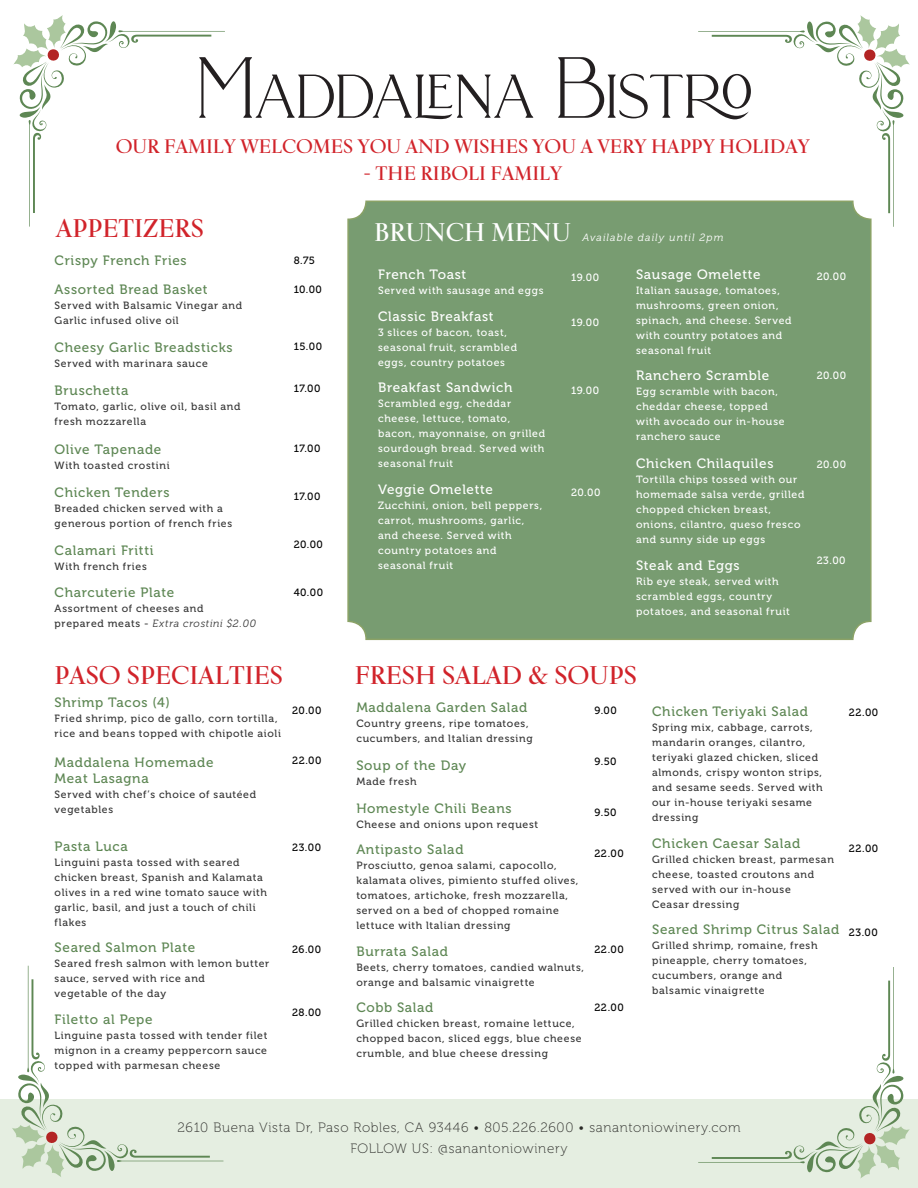
<style>
.page{position:relative;width:918px;height:1188px;background:#fff}
.page>*{position:absolute;margin:0;border:0;box-sizing:border-box;transform-origin:0 0}
.t1{font:90px "Bollent";color:#231f20}
.t2{font:700 25.5px "Kumlien Pro";color:#d1232a}
.t3{font:700 19.5px "Kumlien Pro";color:#d1232a}
.t4{font:13.5px "Museo 500";letter-spacing:.05em;color:#5e8754}
.t5{font:13.5px "Museo 500";letter-spacing:.05em;color:#fff}
.t6{font:13.5px "Museo 100";letter-spacing:.05em;color:#292926}
.t7{font:10.5px/15px "Museo 500";letter-spacing:.065em;color:#363636}
.t8{font:10.5px/15px "Museo 500";letter-spacing:.065em;color:#fff}
.t9{font:10.5px "Museo 500";letter-spacing:.05em;color:#030303}
.t10{font:italic 10.5px "Museo 300";letter-spacing:.065em;color:#363636}
.t11{font:italic 10.5px "Museo 300";letter-spacing:.1em;color:#fff}
.s1{font-family:"Museo 500";font-style:normal}
.s2{font-family:"Kumlien Pro";font-weight:700;font-style:normal;font-size:25.5px}
</style>
<div class="page">
<div style="left:348px;top:201px;width:523px;height:438px;background:#789c71;border-radius:18px"></div>
<div style="left:347px;top:201px;width:525px;height:439px;border:2px solid #738f47;border-radius:18px"></div>
<div style="left:0;top:1099px;width:918px;height:89px;background:#e5eee1"></div>
<svg style="left:12px;top:966px;width:211px;height:211px"></svg>
<svg style="left:13px;top:15px;width:212px;height:212px"></svg>
<svg style="left:698px;top:967px;width:212px;height:212px"></svg>
<svg style="left:698px;top:15px;width:212px;height:212px"></svg>
<p class="t1" style="left:197px;top:41px;width:558px">Maddalena Bistro</p>
<p class="t3" style="left:116px;top:134px;width:696px">OUR FAMILY WELCOMES YOU AND WISHES YOU A VERY HAPPY HOLIDAY</p>
<p class="t3" style="left:363px;top:161px;width:200px">- THE RIBOLI FAMILY</p>
<p class="t2" style="left:56px;top:212px;width:149px">APPETIZERS</p>
<p class="t4" style="left:55px;top:253px;width:134px">Crispy French Fries</p>
<p class="t4" style="left:55px;top:282px;width:155px">Assorted Bread Basket</p>
<p class="t7" style="left:55px;top:298px;width:189px">Served with Balsamic Vinegar and</p>
<p class="t7" style="left:55px;top:313px;width:126px">Garlic infused olive oil</p>
<p class="t4" style="left:55px;top:340px;width:179px">Cheesy Garlic Breadsticks</p>
<p class="t7" style="left:55px;top:356px;width:155px">Served with marinara sauce</p>
<p class="t4" style="left:55px;top:383px;width:76px">Bruschetta</p>
<p class="t7" style="left:55px;top:399px;width:187px">Tomato, garlic, olive oil, basil and</p>
<p class="t7" style="left:55px;top:414px;width:93px">fresh mozzarella</p>
<p class="t4" style="left:55px;top:442px;width:108px">Olive Tapenade</p>
<p class="t7" style="left:55px;top:458px;width:116px">With toasted crostini</p>
<p class="t4" style="left:55px;top:485px;width:116px">Chicken Tenders</p>
<p class="t7" style="left:55px;top:501px;width:170px">Breaded chicken served with a</p>
<p class="t7" style="left:55px;top:516px;width:179px">generous portion of french fries</p>
<p class="t4" style="left:55px;top:543px;width:100px">Calamari Fritti</p>
<p class="t7" style="left:55px;top:559px;width:94px">With french fries</p>
<p class="t4" style="left:55px;top:585px;width:121px">Charcuterie Plate</p>
<p class="t7" style="left:55px;top:601px;width:150px">Assortment of cheeses and</p>
<p class="t10" style="left:55px;top:618px;width:203px"><span class="s1">prepared meats -</span> Extra crostini $2.00</p>
<p class="t9" style="left:294px;top:255px;width:23px">8.75</p>
<p class="t9" style="left:294px;top:284px;width:30px">10.00</p>
<p class="t9" style="left:294px;top:341px;width:30px">15.00</p>
<p class="t9" style="left:294px;top:383px;width:28px">17.00</p>
<p class="t9" style="left:294px;top:443px;width:28px">17.00</p>
<p class="t9" style="left:294px;top:491px;width:28px">17.00</p>
<p class="t9" style="left:294px;top:539px;width:31px">20.00</p>
<p class="t9" style="left:294px;top:587px;width:31px">40.00</p>
<p class="t2" style="left:55px;top:659px;width:230px">PASO SPECIALTIES</p>
<p class="t4" style="left:55px;top:695px;width:117px">Shrimp Tacos (4)</p>
<p class="t7" style="left:55px;top:711px;width:228px">Fried shrimp, pico de gallo, corn tortilla, rice and beans topped with chipotle aioli</p>
<p class="t4" style="left:55px;top:755px;width:160px">Maddalena Homemade</p>
<p class="t4" style="left:55px;top:771px;width:96px">Meat Lasagna</p>
<p class="t7" style="left:55px;top:787px;width:203px">Served with chef’s choice of sautéed vegetables</p>
<p class="t4" style="left:55px;top:839px;width:75px">Pasta Luca</p>
<p class="t7" style="left:55px;top:855px;width:214px">Linguini pasta tossed with seared chicken breast, Spanish and Kalamata olives in a red wine tomato sauce with garlic, basil, and just a touch of chili flakes</p>
<p class="t4" style="left:55px;top:940px;width:142px">Seared Salmon Plate</p>
<p class="t7" style="left:55px;top:956px;width:216px">Seared fresh salmon with lemon butter sauce, served with rice and</p>
<p class="t7" style="left:55px;top:986px;width:113px">vegetable of the day</p>
<p class="t4" style="left:55px;top:1012px;width:99px">Filetto al Pepe</p>
<p class="t7" style="left:55px;top:1028px;width:214px;text-align:justify">Linguine pasta tossed with tender filet mignon in a creamy peppercorn sauce topped with parmesan cheese</p>
<p class="t9" style="left:292px;top:705px;width:31px">20.00</p>
<p class="t9" style="left:292px;top:754px;width:31px">22.00</p>
<p class="t9" style="left:292px;top:841px;width:30px">23.00</p>
<p class="t9" style="left:292px;top:943px;width:31px">26.00</p>
<p class="t9" style="left:292px;top:1006px;width:31px">28.00</p>
<p class="t11" style="left:374px;top:232px;width:351px"><span class="s2">BRUNCH MENU</span> Available daily until 2pm</p>
<p class="t8" style="left:571px;top:270px;width:29px">19.00</p>
<p class="t8" style="left:571px;top:315px;width:29px">19.00</p>
<p class="t5" style="left:636px;top:267px;width:126px">Sausage Omelette</p>
<p class="t8" style="left:636px;top:283px;width:157px">Italian sausage, tomatoes, mushrooms, green onion, spinach, and cheese. Served with country potatoes and seasonal fruit</p>
<p class="t5" style="left:636px;top:368px;width:135px">Ranchero Scramble</p>
<p class="t8" style="left:636px;top:384px;width:150px">Egg scramble with bacon, cheddar cheese, topped with avocado our in-house ranchero sauce</p>
<p class="t5" style="left:636px;top:456px;width:139px">Chicken Chilaquiles</p>
<p class="t8" style="left:636px;top:472px;width:170px">Tortilla chips tossed with our homemade salsa verde, grilled chopped chicken breast, onions, cilantro, queso fresco and sunny side up eggs</p>
<p class="t5" style="left:636px;top:558px;width:105px">Steak and Eggs</p>
<p class="t8" style="left:636px;top:574px;width:155px">Rib eye steak, served with scrambled eggs, country potatoes, and seasonal fruit</p>
<p class="t5" style="left:378px;top:267px;width:90px">French Toast</p>
<p class="t8" style="left:378px;top:283px;width:167px">Served with sausage and eggs</p>
<p class="t5" style="left:378px;top:309px;width:117px">Classic Breakfast</p>
<p class="t8" style="left:378px;top:325px;width:141px">3 slices of bacon, toast, seasonal fruit, scrambled eggs, country potatoes</p>
<p class="t5" style="left:378px;top:380px;width:136px">Breakfast Sandwich</p>
<p class="t8" style="left:378px;top:396px;width:169px">Scrambled egg, cheddar cheese, lettuce, tomato, bacon, mayonnaise, on grilled sourdough bread. Served with seasonal fruit</p>
<p class="t5" style="left:378px;top:482px;width:116px">Veggie Omelette</p>
<p class="t8" style="left:378px;top:498px;width:166px">Zucchini, onion, bell peppers, carrot, mushrooms, garlic, and cheese. Served with country potatoes and seasonal fruit</p>
<p class="t8" style="left:571px;top:383px;width:29px">19.00</p>
<p class="t8" style="left:571px;top:485px;width:31px">20.00</p>
<p class="t8" style="left:817px;top:269px;width:31px">20.00</p>
<p class="t8" style="left:817px;top:368px;width:31px">20.00</p>
<p class="t8" style="left:817px;top:457px;width:31px">20.00</p>
<p class="t8" style="left:817px;top:553px;width:30px">23.00</p>
<p class="t2" style="left:355px;top:659px;width:284px">FRESH SALAD &amp; SOUPS</p>
<p class="t9" style="left:594px;top:705px;width:24px">9.00</p>
<p class="t4" style="left:356px;top:700px;width:172px">Maddalena Garden Salad</p>
<p class="t7" style="left:356px;top:717px;width:178px">Country greens, ripe tomatoes, cucumbers, and ltalian dressing</p>
<p class="t4" style="left:356px;top:758px;width:111px">Soup of the Day</p>
<p class="t7" style="left:356px;top:774px;width:62px">Made fresh</p>
<p class="t4" style="left:356px;top:801px;width:157px">Homestyle Chili Beans</p>
<p class="t7" style="left:356px;top:817px;width:183px">Cheese and onions upon request</p>
<p class="t4" style="left:356px;top:842px;width:109px">Antipasto Salad</p>
<p class="t7" style="left:356px;top:858px;width:202px">Prosciutto, genoa salami, capocollo,</p>
<p class="t7" style="left:356px;top:873px;width:224px">kalamata olives, pimiento stuffed olives, tomatoes, artichoke, fresh mozzarella, served on a bed of chopped romaine lettuce with ltalian dressing</p>
<p class="t4" style="left:356px;top:944px;width:93px">Burrata Salad</p>
<p class="t7" style="left:356px;top:960px;width:229px">Beets, cherry tomatoes, candied walnuts, orange and balsamic vinaigrette</p>
<p class="t4" style="left:356px;top:1000px;width:79px">Cobb Salad</p>
<p class="t7" style="left:356px;top:1016px;width:227px">Grilled chicken breast, romaine lettuce, chopped bacon, sliced eggs, blue cheese crumble, and blue cheese dressing</p>
<p class="t9" style="left:594px;top:756px;width:24px">9.50</p>
<p class="t9" style="left:594px;top:807px;width:24px">9.50</p>
<p class="t9" style="left:594px;top:847px;width:31px">22.00</p>
<p class="t9" style="left:594px;top:943px;width:31px">22.00</p>
<p class="t9" style="left:594px;top:1002px;width:31px">22.00</p>
<p class="t4" style="left:652px;top:704px;width:157px">Chicken Teriyaki Salad</p>
<p class="t7" style="left:652px;top:720px;width:172px">Spring mix, cabbage, carrots, mandarin oranges, cilantro, teriyaki glazed chicken, sliced almonds, crispy wonton strips, and sesame seeds. Served with our in-house teriyaki sesame dressing</p>
<p class="t4" style="left:652px;top:836px;width:150px">Chicken Caesar Salad</p>
<p class="t7" style="left:652px;top:852px;width:183px">Grilled chicken breast, parmesan cheese, toasted croutons and served with our in-house</p>
<p class="t7" style="left:652px;top:897px;width:89px">Ceasar dressing</p>
<p class="t4" style="left:652px;top:922px;width:189px">Seared Shrimp Citrus Salad</p>
<p class="t7" style="left:652px;top:938px;width:167px">Grilled shrimp, romaine, fresh pineapple, cherry tomatoes, cucumbers, orange and</p>
<p class="t7" style="left:652px;top:983px;width:114px">balsamic vinaigrette</p>
<p class="t9" style="left:849px;top:706px;width:31px">22.00</p>
<p class="t9" style="left:849px;top:843px;width:31px">22.00</p>
<p class="t9" style="left:849px;top:927px;width:30px">23.00</p>
<p class="t6" style="left:177px;top:1121px;width:565px">2610 Buena Vista Dr, Paso Robles, CA 93446 • 805.226.2600 • sanantoniowinery.com</p>
<p class="t6" style="left:350px;top:1142px;width:219px">FOLLOW US: @sanantoniowinery</p>
</div>
